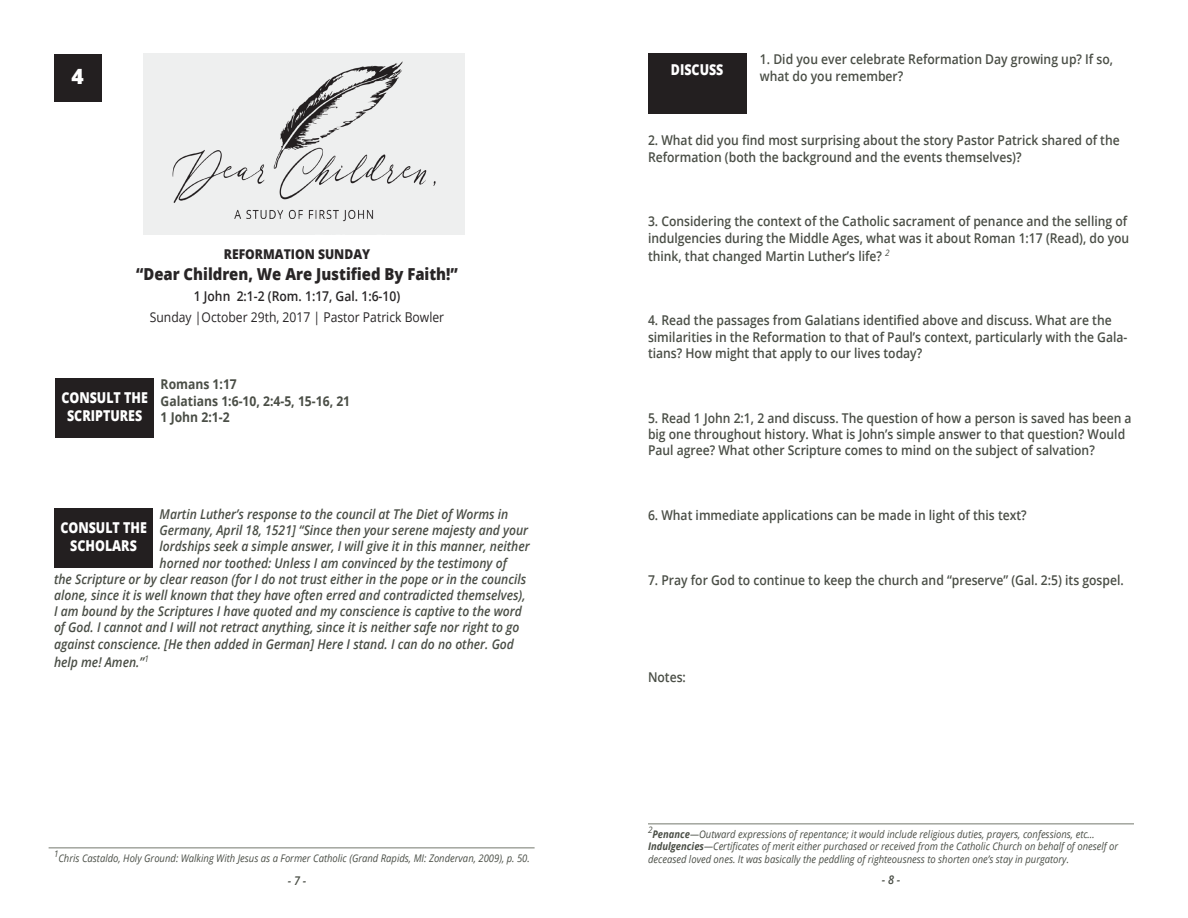
<style>
.page{position:relative;width:1188px;height:918px;background:#fff}
.page>*{position:absolute;margin:0;border:0;box-sizing:border-box;transform-origin:0 0}
.t1{font:800 21px "Open Sans";color:#fff}
.Black_Title{font:800 16.5px "Open Sans";color:#282526;scale:.9 1}
.t2{font:800 15px/18px "Open Sans";color:#fff;text-align:center;scale:.83 1}
.Text_Wide_16{font:600 13.5px/16.2px "Open Sans";color:#4a4e46;scale:.9 1}
.Text_Wide_16-2{font:italic 600 13.5px "Open Sans";color:#4a4e46;scale:.9 1}
.Text_Wide_16-3{font:700 13.5px "Open Sans";color:#4a4e46;scale:.9 1}
.Black_date{font:13.5px "Open Sans";color:#282526;scale:.9 1}
.Black_date-2{font:600 13.5px "Open Sans";color:#282526;scale:.9 1}
.Black_Title-2{font:800 13.5px "Open Sans";color:#282526;scale:.9 1}
.t3{font:italic 600 12px "Open Sans";color:#4a4e46;scale:.9 1}
.Black_footnote{font:italic 10.5px/12.6px "Open Sans";color:#4a4e46;scale:.9 1}
.s1{font-weight:700}
</style>
<div class="page">
<div style="left:55px;top:378px;width:99px;height:60px;background:#231f20"></div>
<div style="left:54px;top:508px;width:99px;height:59px;background:#231f20"></div>
<div style="left:648px;top:54px;width:98px;height:60px;background:#231f20"></div>
<div style="left:54px;top:54px;width:47px;height:47px;background:#231f20"></div>
<hr style="left:49px;top:848px;width:486px;height:1px;background:#74786d">
<img style="left:144px;top:54px;width:320px;height:180px">
<hr style="left:648px;top:824px;width:486px;height:1px;background:#74786d">
<p class="t1" style="left:71px;top:61px;width:14px">4</p>
<p class="Black_Title-2" style="left:224px;top:244px;width:164px">REFORMATION SUNDAY</p>
<p class="Black_Title" style="left:136px;top:261px;width:359px">“Dear Children, We Are Justified By Faith!”</p>
<p class="Black_date-2" style="left:194px;top:287px;width:231px">1 John 2:1-2 (Rom. 1:17, Gal. 1:6-10)</p>
<p class="Black_date" style="left:150px;top:308px;width:329px">Sunday |October 29th, 2017 | Pastor Patrick Bowler</p>
<p class="t2" style="left:61px;top:388px;width:106px">CONSULT THE<br>SCRIPTURES</p>
<p class="Text_Wide_16-3" style="left:161px;top:375px;width:86px">Romans 1:17</p>
<p class="Text_Wide_16-3" style="left:161px;top:391px;width:212px">Galatians 1:6-10, 2:4-5, 15-16, 21</p>
<p class="Text_Wide_16-3" style="left:161px;top:407px;width:78px">1 John 2:1-2</p>
<p class="Text_Wide_16-2" style="left:160px;top:505px;width:389px">Martin Luther’s response to the council at The Diet of Worms in</p>
<p class="Text_Wide_16-2" style="left:160px;top:521px;width:411px">Germany, April 18, 1521] “Since then your serene majesty and your</p>
<p class="Text_Wide_16-2" style="left:160px;top:537px;width:413px">lordships seek a simple answer, I will give it in this manner, neither</p>
<p class="Text_Wide_16-2" style="left:160px;top:553px;width:387px">horned nor toothed: Unless I am convinced by the testimony of</p>
<p class="Text_Wide_16-2" style="left:54px;top:570px;width:526px">the Scripture or by clear reason (for I do not trust either in the pope or in the councils</p>
<p class="Text_Wide_16-2" style="left:54px;top:586px;width:525px">alone, since it is well known that they have often erred and contradicted themselves),</p>
<p class="Text_Wide_16-2" style="left:54px;top:602px;width:521px">I am bound by the Scriptures I have quoted and my conscience is captive to the word</p>
<p class="Text_Wide_16-2" style="left:54px;top:618px;width:519px">of God. I cannot and I will not retract anything, since it is neither safe nor right to go</p>
<p class="Text_Wide_16-2" style="left:54px;top:634px;width:513px">against conscience. [He then added in German] Here I stand. I can do no other. God</p>
<p class="Text_Wide_16-2" style="left:54px;top:652px;width:107px">help me! Amen.”<sup>1</sup></p>
<p class="t2" style="left:60px;top:517px;width:106px">CONSULT THE<br>SCHOLARS</p>
<p class="Black_footnote" style="left:54px;top:851px;width:530px"><sup>1</sup>Chris Castaldo, Holy Ground: Walking With Jesus as a Former Catholic (Grand Rapids, MI: Zondervan, 2009), p. 50.</p>
<p class="t2" style="left:671px;top:60px;width:65px">DISCUSS</p>
<p class="Text_Wide_16" style="left:760px;top:51px;width:394px">1. Did you ever celebrate Reformation Day growing up? If so, what do you remember?</p>
<p class="Text_Wide_16" style="left:648px;top:132px;width:526px">2. What did you find most surprising about the story Pastor Patrick shared of the<br>Reformation (both the background and the events themselves)?</p>
<p class="Text_Wide_16" style="left:648px;top:213px;width:536px">3. Considering the context of the Catholic sacrament of penance and the selling of indulgencies during the Middle Ages, what was it about Roman 1:17 (Read), do you</p>
<p class="Text_Wide_16" style="left:648px;top:247px;width:270px">think, that changed Martin Luther’s life? <sup>2</sup></p>
<p class="Text_Wide_16" style="left:648px;top:312px;width:534px">4. Read the passages from Galatians identified above and discuss. What are the similarities in the Reformation to that of Paul’s context, particularly with the Gala&shy;tians? How might that apply to our lives today?</p>
<p class="Text_Wide_16" style="left:648px;top:409px;width:539px">5. Read 1 John 2:1, 2 and discuss. The question of how a person is saved has been a big one throughout history. What is John’s simple answer to that question? Would<br>Paul agree? What other Scripture comes to mind on the subject of salvation?</p>
<p class="Text_Wide_16" style="left:648px;top:506px;width:422px">6. What immediate applications can be made in light of this text?</p>
<p class="Text_Wide_16" style="left:648px;top:571px;width:530px">7. Pray for God to continue to keep the church and “preserve” (Gal. 2:5) its gospel.</p>
<p class="Text_Wide_16" style="left:648px;top:668px;width:44px">Notes:</p>
<p class="Black_footnote" style="left:648px;top:827px;width:524px"><sup>2</sup><span class="s1">Penance</span>—Outward expressions of repentance; it would include religious duties, prayers, confessions, etc…<br><span class="s1">Indulgencies</span>—Certificates of merit either purchased or received from the Catholic Church on behalf of oneself or deceased loved ones. It was basically the peddling of righteousness to shorten one’s stay in purgatory.</p>
<p class="t3" style="left:288px;top:872px;width:22px">- 7 -</p>
<p class="t3" style="left:882px;top:871px;width:22px">- 8 -</p>
</div>
